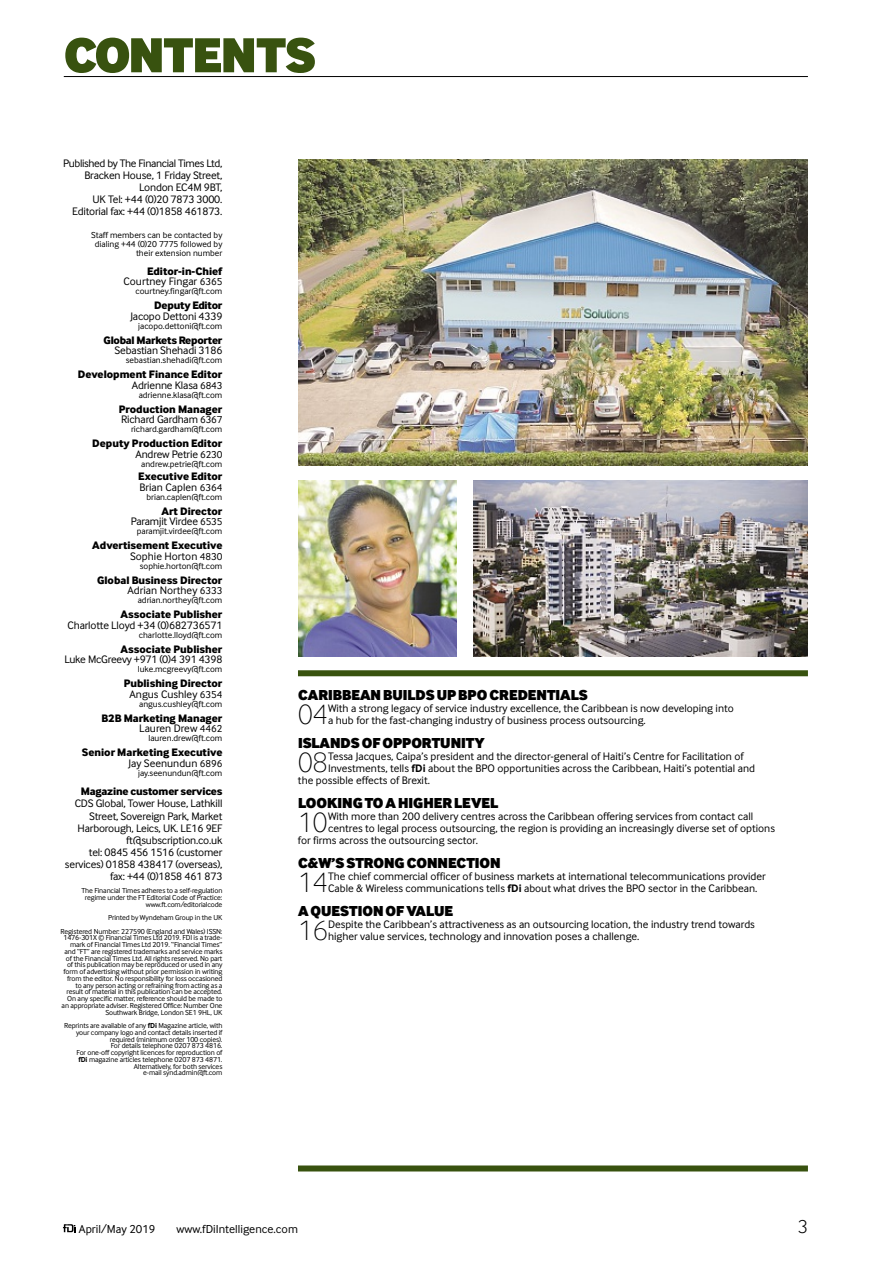
<style>
.page{position:relative;width:893px;height:1263px;background:#fff}
.page>*{position:absolute;margin:0;border:0;box-sizing:border-box;transform-origin:0 0}
.t1{font:900 51px "Inter Face Corp";letter-spacing:-.01em;color:#38520f}
.t2{font:100 29.25px "Inter Face Corp";color:#000}
.t3{font:300 19.5px "Inter Face Corp";color:#000}
.t4{font:900 15px "Inter Face Corp";color:#000}
.t5{font:12px "Inter Face Corp";color:#000}
.t6{font:11.25px/12px "Inter Face Corp";color:#000}
.t7{font:11.25px "Inter Face Corp X Bold";color:#000}
.t8{font:11.25px "Inter Face Corp X Bold";letter-spacing:-.02em;color:#000}
.t9{font:11.25px "Inter Face Corp";letter-spacing:-.02em;color:#000}
.t10{font:9px/9px "Inter Face Corp";color:#000;text-align:right}
.t11{font:7.5px/6.8px "Inter Face Corp";letter-spacing:-.015em;color:#000;text-align:right}
.s1{font-size:10.5px}
.s2{font-weight:700}
</style>
<div class="page">
<svg style="left:63px;top:1224px;width:12px;height:8px"></svg>
<hr style="left:64px;top:76px;width:744px;height:1px;background:#000">
<img style="left:298px;top:160px;width:510px;height:306px">
<div style="left:298px;top:670px;width:510px;height:6px;background:#38520f"></div>
<div style="left:298px;top:1165px;width:510px;height:6px;background:#38520f"></div>
<img style="left:298px;top:481px;width:159px;height:175px">
<img style="left:474px;top:481px;width:334px;height:175px">
<h1 class="t1" style="left:64px;top:23px;width:253px">CONTENTS</h1>
<p class="t6" style="left:63px;top:157px;width:161px;text-align:right">Published by The Financial Times Ltd,<br>Bracken House, 1 Friday Street,<br>London EC4M 9BT,<br>UK Tel: +44 (0)20 7873 3000.<br>Editorial fax: +44 (0)1858 461873.</p>
<p class="t10" style="left:91px;top:230px;width:133px">Staff members can be contacted by dialing +44 (0)20 7775 followed by their extension number</p>
<p class="t7" style="left:147px;top:264px;width:77px">Editor-in-Chief</p>
<p class="t6" style="left:124px;top:276px;width:100px">Courtney Fingar <span class="s1">6365</span></p>
<p class="t10" style="left:136px;top:287px;width:88px">courtney.fingar@ft.com</p>
<p class="t8" style="left:154px;top:299px;width:70px">Deputy Editor</p>
<p class="t6" style="left:130px;top:310px;width:94px">Jacopo Dettoni 4339</p>
<p class="t10" style="left:138px;top:321px;width:86px">jacopo.dettoni@ft.com</p>
<p class="t8" style="left:104px;top:333px;width:120px">Global Markets Reporter</p>
<p class="t6" style="left:115px;top:345px;width:109px">Sebastian Shehadi 3186</p>
<p class="t10" style="left:126px;top:356px;width:98px">sebastian.shehadi@ft.com</p>
<p class="t7" style="left:78px;top:368px;width:146px">Development Finance Editor</p>
<p class="t6" style="left:132px;top:379px;width:92px">Adrienne Klasa <span class="s1">6843</span></p>
<p class="t10" style="left:139px;top:390px;width:85px">adrienne.klasa@ft.com</p>
<p class="t7" style="left:119px;top:402px;width:105px">Production Manager</p>
<p class="t6" style="left:121px;top:414px;width:103px">Richard Gardham <span class="s1">6367</span></p>
<p class="t10" style="left:131px;top:425px;width:93px">richard.gardham@ft.com</p>
<p class="t7" style="left:92px;top:437px;width:132px">Deputy Production Editor</p>
<p class="t6" style="left:135px;top:448px;width:88px">Andrew Petrie <span class="s1">6230</span></p>
<p class="t10" style="left:141px;top:459px;width:83px">andrew.petrie@ft.com</p>
<p class="t7" style="left:138px;top:470px;width:86px">Executive Editor</p>
<p class="t6" style="left:140px;top:481px;width:84px">Brian Caplen <span class="s1">6364</span></p>
<p class="t10" style="left:146px;top:492px;width:77px">brian.caplen@ft.com</p>
<p class="t7" style="left:161px;top:504px;width:63px">Art Director</p>
<p class="t6" style="left:131px;top:516px;width:93px">Paramjit Virdee <span class="s1">6535</span></p>
<p class="t10" style="left:137px;top:527px;width:87px">paramjit.virdee@ft.com</p>
<p class="t7" style="left:92px;top:539px;width:132px">Advertisement Executive</p>
<p class="t6" style="left:130px;top:550px;width:94px">Sophie Horton <span class="s1">4830</span></p>
<p class="t10" style="left:140px;top:561px;width:84px">sophie.horton@ft.com</p>
<p class="t7" style="left:97px;top:573px;width:127px">Global Business Director</p>
<p class="t6" style="left:128px;top:585px;width:96px">Adrian Northey <span class="s1">6333</span></p>
<p class="t10" style="left:138px;top:596px;width:86px">adrian.northey@ft.com</p>
<p class="t7" style="left:121px;top:608px;width:103px">Associate Publisher</p>
<p class="t6" style="left:68px;top:619px;width:156px">Charlotte Lloyd +34 (0)682736571</p>
<p class="t10" style="left:139px;top:630px;width:85px">charlotte.lloyd@ft.com</p>
<p class="t7" style="left:121px;top:642px;width:103px">Associate Publisher</p>
<p class="t9" style="left:64px;top:653px;width:159px">Luke McGreevy +971 (0)4 391 4398</p>
<p class="t10" style="left:138px;top:665px;width:86px">luke.mcgreevy@ft.com</p>
<p class="t7" style="left:124px;top:677px;width:100px">Publishing Director</p>
<p class="t6" style="left:130px;top:688px;width:94px">Angus Cushley <span class="s1">6354</span></p>
<p class="t10" style="left:139px;top:699px;width:85px">angus.cushley@ft.com</p>
<p class="t7" style="left:101px;top:711px;width:123px">B2B Marketing Manager</p>
<p class="t6" style="left:139px;top:723px;width:85px">Lauren Drew <span class="s1">4462</span></p>
<p class="t10" style="left:148px;top:734px;width:75px">lauren.drew@ft.com</p>
<p class="t7" style="left:82px;top:746px;width:142px">Senior Marketing Executive</p>
<p class="t6" style="left:128px;top:757px;width:96px">Jay Seenundun <span class="s1">6896</span></p>
<p class="t10" style="left:138px;top:768px;width:86px">jay.seenundun@ft.com</p>
<p class="t7" style="left:81px;top:785px;width:143px">Magazine customer services</p>
<p class="t6" style="left:65px;top:798px;width:159px;text-align:right">CDS Global, Tower House, Lathkill<br>Street, Sovereign Park, Market<br>Harborough, Leics, UK. LE16 9EF ft@subscription.co.uk<br>tel: 0845 456 1516 (customer services) 01858 438417 (overseas), fax: +44 (0)1858 461 873</p>
<p class="t11" style="left:82px;top:887px;width:142px">The Financial Times adheres to a self-regulation regime under the FT Editorial Code of Practice: www.ft.com/editorialcode</p>
<p class="t11" style="left:61px;top:911px;width:163px;line-height:13.5px">Printed by Wyndeham Group in the UK<br>Registered Number: 227590 (England and Wales) ISSN:</p>
<p class="t11" style="left:62px;top:934px;width:162px">1476-301X © Financial Times Ltd 2019. FDI is a trade&shy;mark of Financial Times Ltd 2019. “Financial Times” and “FT” are registered trademarks and service marks of the Financial Times Ltd. All rights reserved. No part of this publication may be reproduced or used in any form of advertising without prior permission in writing from the editor. No responsibility for loss occasioned to any person acting or refraining from acting as a result of material in this publication can be accepted.<br>On any specific matter, reference should be made to an appropriate adviser. Registered Office: Number One Southwark Bridge, London SE1 9HL, UK</p>
<p class="t11" style="left:64px;top:1022px;width:160px">Reprints are available of any <span class="s2">fDi</span> Magazine article, with your company logo and contact details inserted if required (minimum order 100 copies).<br>For details telephone 0207 873 4816.<br>For one-off copyright licences for reproduction of<br><span class="s2">fDi</span> magazine articles telephone 0207 873 4871.<br>Alternatively, for both services<br>e-mail synd.admin@ft.com</p>
<h3 class="t4" style="left:298px;top:685px;width:291px">CARIBBEANBUILDSUPBPOCREDENTIALS</h3>
<h2 class="t2" style="left:298px;top:697px;width:31px">04</h2>
<p class="t6" style="left:328px;top:702px;width:407px">With a strong legacy of service industry excellence, the Caribbean is now developing into a hub for the fast-changing industry of business process outsourcing.</p>
<h3 class="t4" style="left:298px;top:733px;width:188px">ISLANDSOFOPPORTUNITY</h3>
<h2 class="t2" style="left:298px;top:745px;width:31px">08</h2>
<p class="t6" style="left:328px;top:750px;width:417px">Tessa Jacques, Caipa’s president and the director-general of Haiti’s Centre for Facilitation of</p>
<p class="t6" style="left:328px;top:762px;width:428px">Investments, tells <span class="s2">fDi</span> about the BPO opportunities across the Caribbean, Haiti’s potential and</p>
<p class="t6" style="left:298px;top:774px;width:133px">the possible effects of Brexit.</p>
<h3 class="t4" style="left:298px;top:793px;width:202px">LOOKINGTOAHIGHERLEVEL</h3>
<h2 class="t2" style="left:298px;top:805px;width:31px">10</h2>
<p class="t6" style="left:328px;top:810px;width:427px">With more than 200 delivery centres across the Caribbean offering services from contact call</p>
<p class="t6" style="left:328px;top:822px;width:448px">centres to legal process outsourcing, the region is providing an increasingly diverse set of options</p>
<p class="t6" style="left:298px;top:834px;width:181px">for firms across the outsourcing sector.</p>
<h3 class="t4" style="left:298px;top:853px;width:204px">C&amp;W’SSTRONGCONNECTION</h3>
<h2 class="t2" style="left:298px;top:865px;width:31px">14</h2>
<p class="t6" style="left:328px;top:870px;width:439px">The chief commercial officer of business markets at international telecommunications provider<br>Cable &amp; Wireless communications tells <span class="s2">fDi</span> about what drives the BPO sector in the Caribbean.</p>
<h3 class="t4" style="left:298px;top:901px;width:157px">AQUESTIONOFVALUE</h3>
<h2 class="t2" style="left:298px;top:913px;width:31px">16</h2>
<p class="t6" style="left:328px;top:918px;width:428px">Despite the Caribbean’s attractiveness as an outsourcing location, the industry trend towards higher value services, technology and innovation poses a challenge.</p>
<p class="t5" style="left:79px;top:1222px;width:78px">April/May 2019</p>
<p class="t5" style="left:176px;top:1222px;width:123px">www.fDiIntelligence.com</p>
<h3 class="t3" style="left:798px;top:1215px;width:12px">3</h3>
</div>
